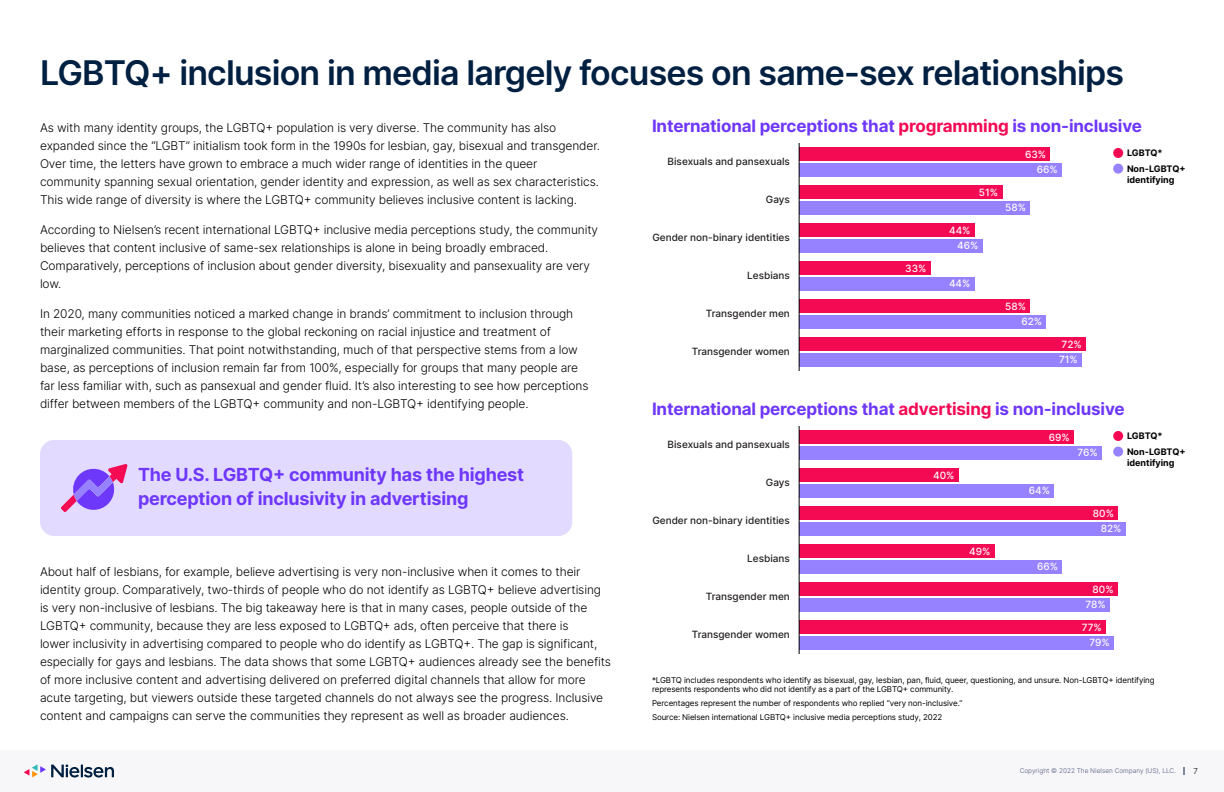
<style>
.page{position:relative;width:1224px;height:792px;background:#fff}
.page>*{position:absolute;margin:0;border:0;box-sizing:border-box;transform-origin:0 0}
.t1{font:600 34px "Inter";letter-spacing:-.025em;color:#002041}
.t2{font:700 18px/24px "Inter";letter-spacing:-.01em;color:#6e37fa}
.t3{font:700 17px "Inter";letter-spacing:-.01em;color:#6e37fa}
.t4{font:300 12px/18px "Inter";letter-spacing:-.01em;color:#000}
.t5{font:500 10px "Inter";color:#231f20}
.t6{font:500 10px/15.2px "Inter";color:#fff}
.t7{font:700 9px/15.6px "Inter";color:#000}
.t8{font:8px/9.6px "Inter";letter-spacing:-.01em;color:#000}
.t9{font:300 8px "Inter";color:#000}
.t10{font:300 6.5px "Inter";color:#4d577d}
.s1{color:#f40953}
</style>
<div class="page">
<div style="left:799px;top:163px;width:263px;height:13px;background:#9682ff"></div>
<div style="left:799px;top:201px;width:231px;height:13px;background:#9682ff"></div>
<div style="left:799px;top:239px;width:183px;height:13px;background:#9682ff"></div>
<div style="left:799px;top:277px;width:175px;height:13px;background:#9682ff"></div>
<div style="left:799px;top:315px;width:247px;height:13px;background:#9682ff"></div>
<div style="left:799px;top:353px;width:283px;height:13px;background:#9682ff"></div>
<div style="left:799px;top:148px;width:251px;height:13px;background:#f40953"></div>
<div style="left:799px;top:186px;width:203px;height:13px;background:#f40953"></div>
<div style="left:799px;top:224px;width:175px;height:13px;background:#f40953"></div>
<div style="left:799px;top:262px;width:132px;height:13px;background:#f40953"></div>
<div style="left:799px;top:300px;width:231px;height:13px;background:#f40953"></div>
<div style="left:799px;top:338px;width:287px;height:13px;background:#f40953"></div>
<hr style="left:799px;top:143px;width:1px;height:228px;background:#000">
<div style="left:1113px;top:148px;width:10px;height:10px;background:#f40953;border-radius:50%"></div>
<div style="left:1113px;top:164px;width:10px;height:10px;background:#9682ff;border-radius:50%"></div>
<div style="left:799px;top:446px;width:303px;height:13px;background:#9682ff"></div>
<div style="left:799px;top:484px;width:255px;height:13px;background:#9682ff"></div>
<div style="left:799px;top:522px;width:327px;height:13px;background:#9682ff"></div>
<div style="left:799px;top:560px;width:263px;height:13px;background:#9682ff"></div>
<div style="left:799px;top:598px;width:311px;height:13px;background:#9682ff"></div>
<div style="left:799px;top:636px;width:315px;height:13px;background:#9682ff"></div>
<div style="left:799px;top:431px;width:275px;height:13px;background:#f40953"></div>
<div style="left:799px;top:469px;width:159px;height:13px;background:#f40953"></div>
<div style="left:799px;top:507px;width:319px;height:13px;background:#f40953"></div>
<div style="left:799px;top:545px;width:195px;height:13px;background:#f40953"></div>
<div style="left:799px;top:583px;width:319px;height:13px;background:#f40953"></div>
<div style="left:799px;top:621px;width:307px;height:13px;background:#f40953"></div>
<hr style="left:799px;top:426px;width:1px;height:228px;background:#000">
<div style="left:1113px;top:431px;width:10px;height:10px;background:#f40953;border-radius:50%"></div>
<div style="left:1113px;top:447px;width:10px;height:10px;background:#9682ff;border-radius:50%"></div>
<div style="left:40px;top:440px;width:532px;height:96px;background:#e3dbff;border-radius:14px"></div>
<svg style="left:61px;top:464px;width:67px;height:48px"></svg>
<div style="left:0;top:750px;width:1224px;height:42px;background:#f7f7f9"></div>
<svg style="left:24px;top:764px;width:90px;height:14px"></svg>
<h1 class="t1" style="left:40px;top:48px;width:1086px">LGBTQ+ inclusion in media largely focuses on same-sex relationships</h1>
<h3 class="t3" style="left:652px;top:114px;width:492px">International perceptions that <span class="s1">programming</span> is non-inclusive</h3>
<p class="t4" style="left:40px;top:118px;width:561px">As with many identity groups, the LGBTQ+ population is very diverse. The community has also expanded since the “LGBT” initialism took form in the 1990s for lesbian, gay, bisexual and transgender.<br>Over time, the letters have grown to embrace a much wider range of identities in the queer community spanning sexual orientation, gender identity and expression, as well as sex characteristics.<br>This wide range of diversity is where the LGBTQ+ community believes inclusive content is lacking.</p>
<p class="t4" style="left:40px;top:220px;width:560px">According to Nielsen’s recent international LGBTQ+ inclusive media perceptions study, the community believes that content inclusive of same-sex relationships is alone in being broadly embraced.<br>Comparatively, perceptions of inclusion about gender diversity, bisexuality and pansexuality are very low.</p>
<p class="t4" style="left:40px;top:304px;width:550px">In 2020, many communities noticed a marked change in brands’ commitment to inclusion through their marketing efforts in response to the global reckoning on racial injustice and treatment of marginalized communities. That point notwithstanding, much of that perspective stems from a low base, as perceptions of inclusion remain far from 100%, especially for groups that many people are far less familiar with, such as pansexual and gender fluid. It’s also interesting to see how perceptions differ between members of the LGBTQ+ community and non-LGBTQ+ identifying people.</p>
<p class="t7" style="left:1127px;top:145px;width:60px">LGBTQ*<br>Non-LGBTQ+</p>
<p class="t7" style="left:1127px;top:172px;width:49px">identifying</p>
<p class="t6" style="left:1037px;top:147px;width:22px;text-indent:-12px">63%<br>66%</p>
<p class="t5" style="left:668px;top:154px;width:124px">Bisexuals and pansexuals</p>
<p class="t5" style="left:766px;top:192px;width:26px">Gays</p>
<p class="t5" style="left:652px;top:230px;width:139px">Gender non-binary identities</p>
<p class="t5" style="left:747px;top:268px;width:44px">Lesbians</p>
<p class="t5" style="left:706px;top:307px;width:86px">Transgender men</p>
<p class="t5" style="left:692px;top:345px;width:100px">Transgender women</p>
<p class="t6" style="left:979px;top:185px;width:21px">51%</p>
<p class="t6" style="left:1005px;top:200px;width:22px">58%</p>
<p class="t6" style="left:949px;top:223px;width:23px">44%</p>
<p class="t6" style="left:957px;top:238px;width:23px">46%</p>
<p class="t6" style="left:905px;top:261px;width:23px">33%</p>
<p class="t6" style="left:949px;top:276px;width:23px">44%</p>
<p class="t6" style="left:1021px;top:299px;width:22px;text-indent:-16px">58%<br>62%</p>
<p class="t6" style="left:1059px;top:337px;width:24px">72%<br>71%</p>
<h3 class="t3" style="left:652px;top:397px;width:474px">International perceptions that <span class="s1">advertising</span> is non-inclusive</h3>
<p class="t5" style="left:668px;top:437px;width:124px">Bisexuals and pansexuals</p>
<p class="t5" style="left:766px;top:475px;width:26px">Gays</p>
<p class="t5" style="left:652px;top:513px;width:139px">Gender non-binary identities</p>
<p class="t5" style="left:747px;top:551px;width:44px">Lesbians</p>
<p class="t5" style="left:706px;top:590px;width:86px">Transgender men</p>
<p class="t5" style="left:692px;top:628px;width:100px">Transgender women</p>
<p class="t7" style="left:1127px;top:428px;width:60px">LGBTQ*<br>Non-LGBTQ+</p>
<p class="t7" style="left:1127px;top:455px;width:49px">identifying</p>
<p class="t6" style="left:1049px;top:430px;width:22px">69%</p>
<p class="t6" style="left:1078px;top:445px;width:22px">76%</p>
<h2 class="t2" style="left:138px;top:462px;width:388px">The U.S. LGBTQ+ community has the highest perception of inclusivity in advertising</h2>
<p class="t6" style="left:933px;top:468px;width:23px">40%</p>
<p class="t6" style="left:1029px;top:483px;width:23px">64%</p>
<p class="t6" style="left:1093px;top:506px;width:23px">80%</p>
<p class="t6" style="left:1101px;top:521px;width:22px">82%</p>
<p class="t6" style="left:969px;top:544px;width:23px">49%</p>
<p class="t6" style="left:1037px;top:559px;width:22px">66%</p>
<p class="t4" style="left:40px;top:562px;width:572px">About half of lesbians, for example, believe advertising is very non-inclusive when it comes to their identity group. Comparatively, two-thirds of people who do not identify as LGBTQ+ believe advertising is very non-inclusive of lesbians. The big takeaway here is that in many cases, people outside of the LGBTQ+ community, because they are less exposed to LGBTQ+ ads, often perceive that there is<br>lower inclusivity in advertising compared to people who do identify as LGBTQ+. The gap is significant, especially for gays and lesbians. The data shows that some LGBTQ+ audiences already see the benefits of more inclusive content and advertising delivered on preferred digital channels that allow for more acute targeting, but viewers outside these targeted channels do not always see the progress. Inclusive content and campaigns can serve the communities they represent as well as broader audiences.</p>
<p class="t6" style="left:1086px;top:582px;width:30px;text-indent:7px">80%<br>78%</p>
<p class="t6" style="left:1089px;top:620px;width:22px;text-indent:-8px">77%<br>79%</p>
<p class="t8" style="left:652px;top:675px;width:504px">*LGBTQ includes respondents who identify as bisexual, gay, lesbian, pan, fluid, queer, questioning, and unsure. Non-LGBTQ+ identifying represents respondents who did not identify as a part of the LGBTQ+ community.</p>
<p class="t8" style="left:652px;top:696px;width:312px;line-height:13.6px">Percentages represent the number of respondents who replied “very non-inclusive.”<br>Source: Nielsen international LGBTQ+ inclusive media perceptions study, 2022</p>
<p class="t10" style="left:1020px;top:766px;width:158px">Copyright © 2022 The Nielsen Company (US), LLC.</p>
<p class="t9" style="left:1193px;top:765px;width:6px">7</p>
</div>
